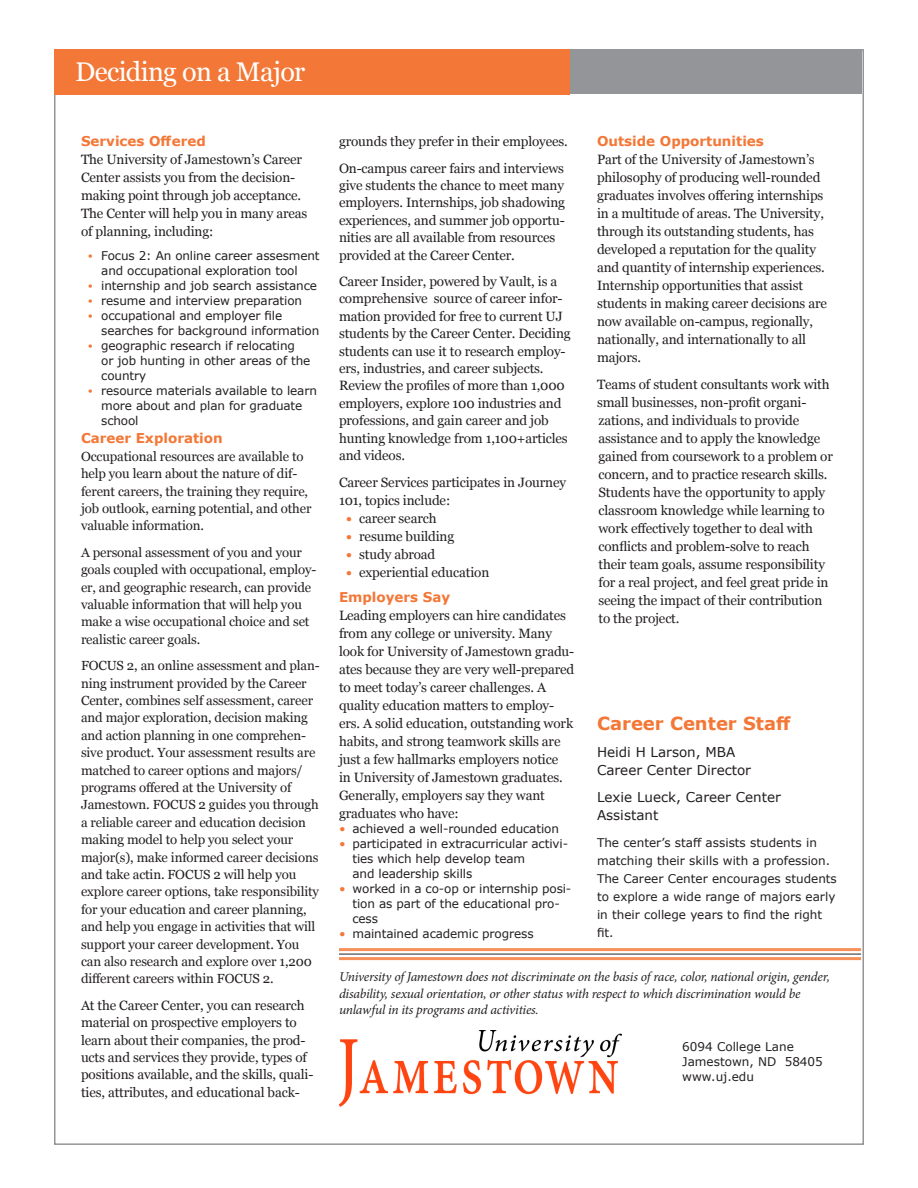
<style>
.page{position:relative;width:918px;height:1188px;background:#fff}
.page>*{position:absolute;margin:0;border:0;box-sizing:border-box;transform-origin:0 0}
.t1{font:27px "Georgia";letter-spacing:-.025em;color:#fff}
.t2{font:700 18px "Verdana";color:#f37736}
.t3{font:13.5px/18px "Georgia";letter-spacing:-.01em;color:#231f20}
.t4{font:italic 13.5px/16.5px "Minion Pro";letter-spacing:-.02em;color:#231f20}
.t5{font:13.5px/18px "Verdana";color:#231f20}
.body_text{font:700 13.5px "Verdana";color:#f37736}
.t6{font:13.2px/17.4px "Georgia";letter-spacing:-.01em;color:#231f20}
.t7{font:12px/15px "Verdana";letter-spacing:-.01em;color:#231f20}
.s1{font-family:"Georgia";font-size:13.2px;color:#f37736}
.s2{font-family:"Verdana";font-size:12px;color:#f37736}
.s3{color:#f37736}
.s4{font-family:"Verdana";font-weight:700;color:#f37736}
</style>
<div class="page">
<div style="left:334px;top:50px;width:527px;height:44px;background:#939598"></div>
<div style="left:54px;top:49px;width:515px;height:45px;background:#f37736"></div>
<hr style="left:339px;top:948px;width:522px;height:3px;background:#f69058">
<hr style="left:339px;top:957px;width:522px;height:3px;background:#f69058">
<hr style="left:339px;top:953px;width:522px;height:2px;background:#6c6d70">
<img style="left:339px;top:1031px;width:283px;height:75px">
<p class="t1" style="left:75px;top:55px;width:232px">Deciding on a Major</p>
<p class="body_text" style="left:81px;top:132px;width:126px">Services Offered</p>
<p class="t3" style="left:81px;top:151px;width:228px">The University of Jamestown’s Career Center assists you from the decision&shy;making point through job acceptance.<br>The Center will help you in many areas of planning, including:</p>
<p class="t7" style="left:101px;top:248px;width:220px;text-indent:-14px"><span class="s1">•</span> Focus 2: An online career assesment and occupational exploration tool</p>
<p class="t7" style="left:88px;top:278px;width:231px"><span class="s1">•</span> internship and job search assistance</p>
<p class="t7" style="left:88px;top:293px;width:216px"><span class="s1">•</span> resume and interview preparation</p>
<p class="t7" style="left:101px;top:308px;width:220px;text-indent:-14px"><span class="s1">•</span> occupational and employer file searches for background information</p>
<p class="t7" style="left:101px;top:338px;width:211px;text-indent:-14px"><span class="s1">•</span> geographic research if relocating<br>or job hunting in other areas of the country</p>
<p class="t7" style="left:101px;top:383px;width:217px;text-indent:-14px"><span class="s1">•</span> resource materials available to learn more about and plan for graduate school</p>
<p class="body_text" style="left:81px;top:429px;width:143px">Career Exploration</p>
<p class="t6" style="left:81px;top:448px;width:232px">Occupational resources are available to help you learn about the nature of dif&shy;ferent careers, the training they require, job outlook, earning potential, and other valuable information.</p>
<p class="t6" style="left:81px;top:544px;width:237px">A personal assessment of you and your goals coupled with occupational, employ&shy;er, and geographic research, can provide valuable information that will help you make a wise occupational choice and set realistic career goals.</p>
<p class="t6" style="left:81px;top:657px;width:240px">FOCUS 2, an online assessment and plan&shy;ning instrument provided by the Career Center, combines self assessment, career and major exploration, decision making and action planning in one comprehen&shy;sive product. Your assessment results are matched to career options and majors/ programs offered at the University of Jamestown. FOCUS 2 guides you through a reliable career and education decision making model to help you select your major(s), make informed career decisions and take actin. FOCUS 2 will help you explore career options, take responsibility for your education and career planning, and help you engage in activities that will support your career development. You can also research and explore over 1,200 different careers within FOCUS 2.</p>
<p class="t3" style="left:81px;top:997px;width:234px;line-height:17.4px">At the Career Center, you can research material on prospective employers to learn about their companies, the prod&shy;ucts and services they provide, types of positions available, and the skills, quali&shy;ties, attributes, and educational back-</p>
<p class="t3" style="left:339px;top:133px;width:230px">grounds they prefer in their employees.</p>
<p class="t3" style="left:339px;top:160px;width:228px;line-height:17.4px">On-campus career fairs and interviews give students the chance to meet many employers. Internships, job shadowing experiences, and summer job opportu&shy;nities are all available from resources provided at the Career Center.</p>
<p class="t3" style="left:339px;top:273px;width:233px;line-height:17.4px">Career Insider, powered by Vault, is a comprehensive source of career infor&shy;mation provided for free to current UJ students by the Career Center. Deciding students can use it to research employ&shy;ers, industries, and career subjects.<br>Review the profiles of more than 1,000 employers, explore 100 industries and professions, and gain career and job hunting knowledge from 1,100+articles and videos.</p>
<p class="t3" style="left:339px;top:474px;width:229px">Career Services participates in Journey<br>101, topics include:</p>
<p class="t3" style="left:346px;top:510px;width:92px"><span class="s2">•</span> career search</p>
<p class="t3" style="left:346px;top:528px;width:110px"><span class="s2">•</span> resume building</p>
<p class="t3" style="left:346px;top:546px;width:91px"><span class="s2">•</span> study abroad</p>
<p class="t3" style="left:346px;top:564px;width:145px"><span class="s2">•</span> experiential education</p>
<p class="body_text" style="left:339px;top:587px;width:113px">Employers Say</p>
<p class="t3" style="left:339px;top:606px;width:237px">Leading employers can hire candidates from any college or university. Many look for University of Jamestown gradu&shy;ates because they are very well-prepared to meet today’s career challenges. A quality education matters to employ&shy;ers. A solid education, outstanding work habits, and strong teamwork skills are just a few hallmarks employers notice<br>in University of Jamestown graduates.<br>Generally, employers say they want graduates who have:</p>
<p class="t7" style="left:339px;top:821px;width:221px"><span class="s3">•</span> achieved a well-rounded education</p>
<p class="t7" style="left:352px;top:836px;width:217px;text-indent:-14px"><span class="s3">•</span> participated in extracurricular activi&shy;ties which help develop team<br>and leadership skills</p>
<p class="t7" style="left:352px;top:881px;width:220px;text-indent:-14px"><span class="s3">•</span> worked in a co-op or internship posi&shy;tion as part of the educational pro&shy;cess</p>
<p class="t7" style="left:339px;top:926px;width:196px"><span class="s3">•</span> maintained academic progress</p>
<p class="t4" style="left:339px;top:968px;width:492px">University of Jamestown does not discriminate on the basis of race, color, national origin, gender, disability, sexual orientation, or other status with respect to which discrimination would be unlawful in its programs and activities.</p>
<p class="t7" style="left:682px;top:1039px;width:142px">6094 College Lane<br>Jamestown, ND 58405 www.uj.edu</p>
<p class="t3" style="left:597px;top:133px;width:231px"><span class="s4">Outside Opportunities<br></span>Part of the University of Jamestown’s philosophy of producing well-rounded graduates involves offering internships in a multitude of areas. The University, through its outstanding students, has developed a reputation for the quality and quantity of internship experiences.<br>Internship opportunities that assist students in making career decisions are now available on-campus, regionally, nationally, and internationally to all majors.</p>
<p class="t3" style="left:597px;top:376px;width:237px">Teams of student consultants work with small businesses, non-profit organi&shy;zations, and individuals to provide assistance and to apply the knowledge gained from coursework to a problem or concern, and to practice research skills.<br>Students have the opportunity to apply classroom knowledge while learning to work effectively together to deal with conflicts and problem-solve to reach their team goals, assume responsibility for a real project, and feel great pride in seeing the impact of their contribution to the project.</p>
<p class="t2" style="left:597px;top:711px;width:195px">Career Center Staff</p>
<p class="t5" style="left:597px;top:743px;width:156px">Heidi H Larson, MBA<br>Career Center Director</p>
<p class="t5" style="left:597px;top:788px;width:185px">Lexie Lueck, Career Center<br>Assistant</p>
<p class="t7" style="left:597px;top:833px;width:241px;line-height:18px">The center’s staff assists students in matching their skills with a profession.<br>The Career Center encourages students to explore a wide range of majors early in their college years to find the right fit.</p>
</div>
